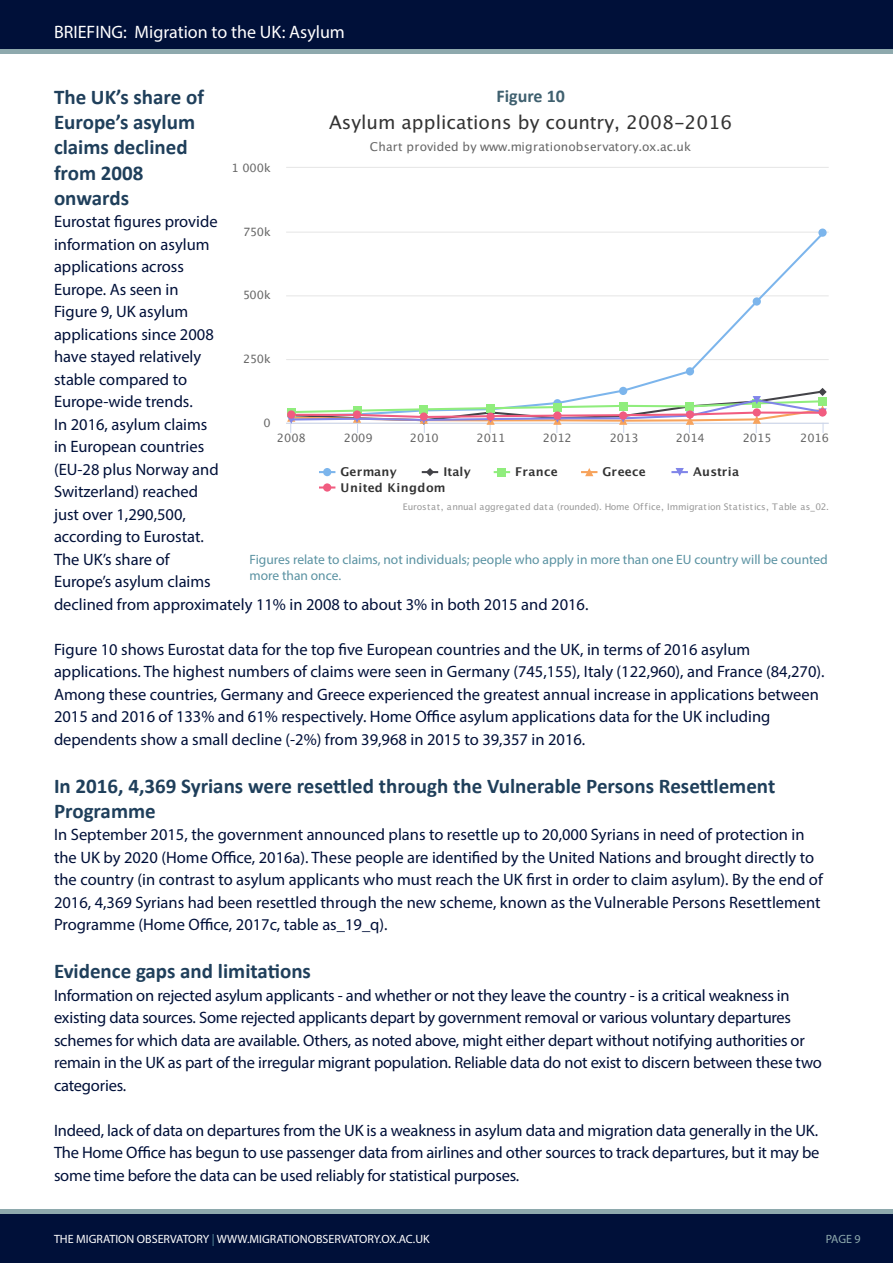
<style>
.page{position:relative;width:893px;height:1263px;background:#fff}
.page>*{position:absolute;margin:0;border:0;box-sizing:border-box;transform-origin:0 0}
.t1{font:700 21px/25.2px "Calibri";color:#1f3f5b}
.t2{font:18.6px "Lucida Grande";letter-spacing:.005em;color:#333}
.t3{font:18px "Myriad Pro";color:#fff}
.t4{font:700 18px "Calibri";color:#3f606f}
.t5{font:16.5px/22.5px "Myriad Pro";color:#001039}
.t6{font:13.5px/16.5px "Myriad Pro";color:#5a92a2}
.t7{font:12px "Myriad Pro";color:#fff}
.t8{font:12px "Lucida Grande";letter-spacing:.01em;color:#666}
.t9{font:700 12px "Lucida Grande";letter-spacing:.02em;color:#333}
.t10{font:12px "Myriad Pro";color:#8ea9ad}
.t11{font:11.4px "Lucida Grande";color:#666}
.t12{font:9px "Lucida Grande";letter-spacing:-.005em;color:#999}
.s1{color:#5a92a2}
</style>
<div class="page">
<div style="left:0;top:1213px;width:893px;height:50px;background:#001039"></div>
<div style="left:0;top:0;width:893px;height:50px;background:#001039"></div>
<hr style="left:0;top:50px;width:893px;height:4px;background:#8ea9ad">
<hr style="left:0;top:1209px;width:893px;height:4px;background:#8ea9ad">
<hr style="left:286px;top:359px;width:543px;height:1px;background:#e6e6e6">
<hr style="left:286px;top:295px;width:543px;height:1px;background:#e6e6e6">
<hr style="left:286px;top:232px;width:543px;height:1px;background:#e6e6e6">
<hr style="left:286px;top:167px;width:543px;height:1px;background:#e6e6e6">
<hr style="left:286px;top:423px;width:543px;height:1px;background:#ccd6eb">
<svg style="left:620px;top:236px;width:201px;height:152px"></svg>
<div style="left:686px;top:367px;width:8px;height:8px;background:#7cb5ec;border-radius:50%"></div>
<div style="left:753px;top:297px;width:8px;height:9px;background:#7cb5ec;border-radius:50%"></div>
<div style="left:818px;top:229px;width:9px;height:8px;background:#7cb5ec;border-radius:50%"></div>
<svg style="left:287px;top:388px;width:540px;height:45px"></svg>
<div style="left:287px;top:410px;width:8px;height:9px;background:#f15c80;border-radius:50%"></div>
<div style="left:353px;top:410px;width:8px;height:9px;background:#f15c80;border-radius:50%"></div>
<div style="left:420px;top:412px;width:8px;height:9px;background:#f15c80;border-radius:50%"></div>
<div style="left:486px;top:412px;width:9px;height:9px;background:#f15c80;border-radius:50%"></div>
<div style="left:553px;top:411px;width:8px;height:9px;background:#f15c80;border-radius:50%"></div>
<div style="left:619px;top:411px;width:8px;height:9px;background:#f15c80;border-radius:50%"></div>
<div style="left:686px;top:410px;width:8px;height:9px;background:#f15c80;border-radius:50%"></div>
<div style="left:753px;top:408px;width:8px;height:9px;background:#f15c80;border-radius:50%"></div>
<div style="left:818px;top:408px;width:9px;height:9px;background:#f15c80;border-radius:50%"></div>
<svg style="left:319px;top:471px;width:16px;height:2px"></svg>
<div style="left:323px;top:468px;width:8px;height:8px;background:#7cb5ec;border-radius:50%"></div>
<svg style="left:422px;top:468px;width:16px;height:8px"></svg>
<svg style="left:494px;top:471px;width:16px;height:2px"></svg>
<div style="left:498px;top:468px;width:8px;height:8px;background:#90ed7d"></div>
<svg style="left:581px;top:468px;width:16px;height:8px"></svg>
<svg style="left:671px;top:468px;width:17px;height:8px"></svg>
<svg style="left:319px;top:486px;width:16px;height:2px"></svg>
<div style="left:323px;top:483px;width:8px;height:9px;background:#f15c80;border-radius:50%"></div>
<p class="t3" style="left:54px;top:20px;width:292px">BRIEFING: Migration to the UK: Asylum</p>
<p class="t1" style="left:54px;top:84px;width:152px">The UK’s share of<br>Europe’s asylum claims declined from 2008 onwards</p>
<p class="t5" style="left:54px;top:210px;width:536px">Eurostat figures provide<br>information on asylum<br>applications across<br>Europe. As seen in<br>Figure 9, UK asylum<br>applications since 2008<br>have stayed relatively<br>stable compared to<br>Europe-wide trends.<br>In 2016, asylum claims<br>in European countries<br>(EU-28 plus Norway and<br>Switzerland) reached<br>just over 1,290,500,<br>according to Eurostat.<br>The UK’s share of<br>Europe’s asylum claims<br>declined from approximately 11% in 2008 to about 3% in both 2015 and 2016.</p>
<p class="t5" style="left:54px;top:638px;width:772px">Figure 10 shows Eurostat data for the top five European countries and the UK, in terms of 2016 asylum applications. The highest numbers of claims were seen in Germany (745,155), Italy (122,960), and France (84,270).<br>Among these countries, Germany and Greece experienced the greatest annual increase in applications between 2015 and 2016 of 133% and 61% respectively. Home Office asylum applications data for the UK including dependents show a small decline (-2%) from 39,968 in 2015 to 39,357 in 2016.</p>
<p class="t1" style="left:54px;top:773px;width:723px">In 2016, 4,369 Syrians were resettled through the Vulnerable Persons Resettlement<br>Programme</p>
<p class="t5" style="left:54px;top:823px;width:770px">In September 2015, the government announced plans to resettle up to 20,000 Syrians in need of protection in the UK by 2020 (Home Office, 2016a). These people are identified by the United Nations and brought directly to the country (in contrast to asylum applicants who must reach the UK first in order to claim asylum). By the end of 2016, 4,369 Syrians had been resettled through the new scheme, known as the Vulnerable Persons Resettlement Programme (Home Office, 2017c, table as_19_q).</p>
<p class="t1" style="left:54px;top:958px;width:258px">Evidence gaps and limitations</p>
<p class="t5" style="left:54px;top:983px;width:769px">Information on rejected asylum applicants - and whether or not they leave the country - is a critical weakness in existing data sources. Some rejected applicants depart by government removal or various voluntary departures schemes for which data are available. Others, as noted above, might either depart without notifying authorities or remain in the UK as part of the irregular migrant population. Reliable data do not exist to discern between these two categories.</p>
<p class="t5" style="left:54px;top:1118px;width:767px;text-align:justify">Indeed, lack of data on departures from the UK is a weakness in asylum data and migration data generally in the UK.<br>The Home Office has begun to use passenger data from airlines and other sources to track departures, but it may be some time before the data can be used reliably for statistical purposes.</p>
<p class="t4" style="left:496px;top:84px;width:70px">Figure 10</p>
<p class="t2" style="left:329px;top:114px;width:405px">Asylum applications by country, 2008-2016</p>
<p class="t8" style="left:370px;top:142px;width:323px">Chart provided by www.migrationobservatory.ox.ac.uk</p>
<p class="t11" style="left:232px;top:163px;width:41px">1 000k</p>
<p class="t11" style="left:243px;top:227px;width:29px">750k</p>
<p class="t11" style="left:243px;top:290px;width:29px">500k</p>
<p class="t11" style="left:243px;top:354px;width:29px">250k</p>
<p class="t11" style="left:263px;top:418px;width:9px">0</p>
<p class="t11" style="left:277px;top:433px;width:30px">2008</p>
<p class="t11" style="left:344px;top:433px;width:30px">2009</p>
<p class="t11" style="left:410px;top:433px;width:30px">2010</p>
<p class="t11" style="left:476px;top:433px;width:30px">2011</p>
<p class="t11" style="left:543px;top:433px;width:30px">2012</p>
<p class="t11" style="left:610px;top:433px;width:30px">2013</p>
<p class="t11" style="left:676px;top:433px;width:30px">2014</p>
<p class="t11" style="left:743px;top:433px;width:30px">2015</p>
<p class="t11" style="left:800px;top:433px;width:30px">2016</p>
<p class="t9" style="left:341px;top:467px;width:58px">Germany</p>
<p class="t9" style="left:443px;top:467px;width:29px">Italy</p>
<p class="t9" style="left:515px;top:467px;width:44px">France</p>
<p class="t9" style="left:603px;top:467px;width:45px">Greece</p>
<p class="t9" style="left:693px;top:467px;width:48px">Austria</p>
<p class="t9" style="left:341px;top:482px;width:107px">United Kingdom</p>
<p class="t12" style="left:403px;top:503px;width:428px">Eurostat, annual aggregated data (rounded). Home Office, Immigration Statistics, Table as_02.</p>
<p class="t6" style="left:249px;top:550px;width:580px">Figures relate to claims, not individuals; people who apply in more than one EU country will be counted more than once.</p>
<p class="t7" style="left:54px;top:1231px;width:377px">THE MIGRATION OBSERVATORY <span class="s1">|</span> WWW.MIGRATIONOBSERVATORY.OX.AC.UK</p>
<p class="t10" style="left:826px;top:1231px;width:36px">PAGE 9</p>
</div>
